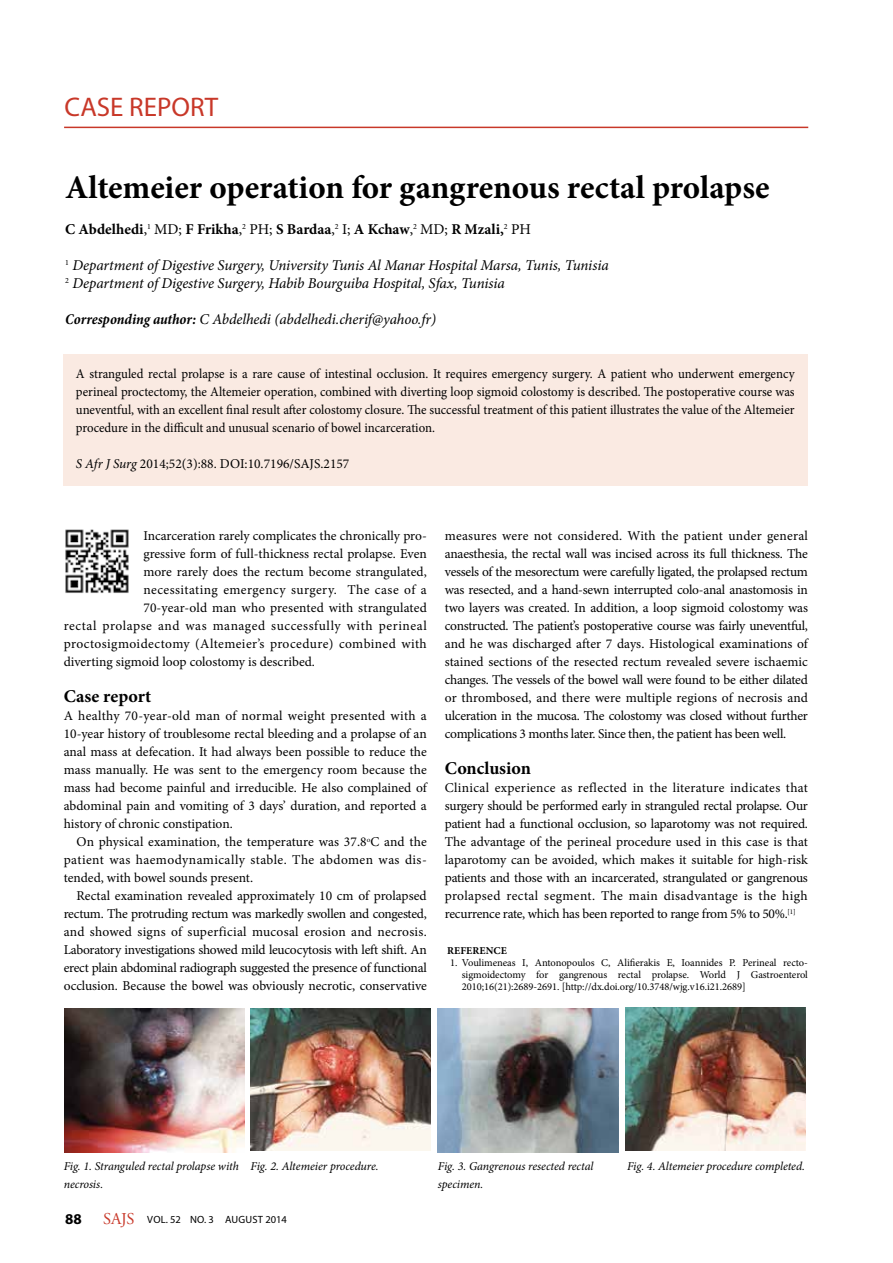
<style>
.page{position:relative;width:893px;height:1263px;background:#fff}
.page>*{position:absolute;margin:0;border:0;box-sizing:border-box;transform-origin:0 0}
.t1{font:700 33px "Minion Pro";letter-spacing:-.005em;color:#000}
.t2{font:27px "Myriad Pro";color:#c83829}
.t3{font:700 18px "Minion Pro";color:#000}
.t4{font:16.5px "Adobe Garamond Pro";color:#c83829}
.t5{font:italic 15px/18px "Minion Pro";letter-spacing:-.01em;color:#000}
.t6{font:700 15px "Minion Pro";color:#000}
.t7{font:700 15px "Myriad Pro";color:#000}
.t8{font:13.5px/18px "Minion Pro";color:#000;text-align:justify}
.t9{font:13.5px/18px "Minion Pro";color:#000;text-align:justify;scale:.95 1}
.t10{font:13.5px "Minion Pro";letter-spacing:.03em;color:#000}
.t11{font:13.5px "Minion Pro";letter-spacing:.04em;color:#000}
.t12{font:13.5px "Minion Pro";letter-spacing:.035em;color:#000}
.t13{font:italic 12px/18px "Minion Pro";letter-spacing:-.01em;color:#000}
.t14{font:10.5px/12px "Minion Pro";letter-spacing:-.005em;color:#000;text-align:justify}
.t15{font:10.5px "Myriad Pro";letter-spacing:.02em;color:#000}
.t16{font:700 10.5px "Minion Pro";letter-spacing:.01em;color:#000}
.s1{font-weight:400}
.s2{font-weight:700;font-stretch:condensed}
.s3{font-style:italic}
</style>
<div class="page">
<hr style="left:64px;top:127px;width:744px;height:1px;background:#c83829">
<div style="left:63px;top:355px;width:744px;height:131px;background:#faeae2"></div>
<img style="left:65px;top:529px;width:64px;height:64px">
<img style="left:65px;top:1009px;width:180px;height:143px">
<img style="left:251px;top:1008px;width:180px;height:143px">
<img style="left:438px;top:1008px;width:180px;height:144px">
<img style="left:625px;top:1007px;width:180px;height:144px">
<h2 class="t2" style="left:65px;top:90px;width:155px">CASE REPORT</h2>
<h1 class="t1" style="left:65px;top:164px;width:706px">Altemeier operation for gangrenous rectal prolapse</h1>
<p class="t6" style="left:65px;top:219px;width:467px">C Abdelhedi<span class="s1">,</span><sup>1</sup> <span class="s1">MD;</span> F Frikha<span class="s1">,</span><sup>2</sup> <span class="s1">PH;</span> S Bardaa<span class="s1">,</span><sup>2</sup> <span class="s1">I;</span> A Kchaw<span class="s1">,</span><sup>2</sup> <span class="s1">MD;</span> R Mzali,<sup>2</sup> <span class="s1">PH</span></p>
<p class="t5" style="left:65px;top:256px;width:545px"><sup>1</sup> Department of Digestive Surgery, University Tunis Al Manar Hospital Marsa, Tunis, Tunisia<br><sup>2</sup> Department of Digestive Surgery, Habib Bourguiba Hospital, Sfax, Tunisia</p>
<p class="t5" style="left:65px;top:310px;width:372px"><span class="s2">Corresponding author:</span> C Abdelhedi (abdelhedi.cherif@yahoo.fr)</p>
<p class="t9" style="left:76px;top:365px;width:758px">A stranguled rectal prolapse is a rare cause of intestinal occlusion. It requires emergency surgery. A patient who underwent emergency perineal proctectomy, the Altemeier operation, combined with diverting loop sigmoid colostomy is described. The postoperative course was uneventful, with an excellent final result after colostomy closure. The successful treatment of this patient illustrates the value of the Altemeier procedure in the difficult and unusual scenario of bowel incarceration.</p>
<p class="t8" style="left:76px;top:455px;width:275px"><span class="s3">S Afr J Surg</span> 2014;52(3):88. DOI:10.7196/SAJS.2157</p>
<p class="t8" style="left:143px;top:527px;width:285px">Incarceration rarely complicates the chronically pro-</p>
<p class="t8" style="left:143px;top:545px;width:285px">gressive form of full-thickness rectal prolapse. Even</p>
<p class="t8" style="left:143px;top:563px;width:285px">more rarely does the rectum become strangulated,</p>
<p class="t12" style="left:143px;top:581px;width:285px">necessitating emergency surgery. The case of a</p>
<p class="t8" style="left:143px;top:599px;width:285px">70-year-old man who presented with strangulated</p>
<p class="t11" style="left:64px;top:617px;width:365px">rectal prolapse and was managed successfully with perineal</p>
<p class="t10" style="left:64px;top:635px;width:365px">proctosigmoidectomy (Altemeier’s procedure) combined with</p>
<p class="t8" style="left:64px;top:653px;width:253px">diverting sigmoid loop colostomy is described.</p>
<h3 class="t3" style="left:64px;top:684px;width:89px">Case report</h3>
<p class="t8" style="left:64px;top:707px;width:365px">A healthy 70-year-old man of normal weight presented with a 10-year history of troublesome rectal bleeding and a prolapse of an anal mass at defecation. It had always been possible to reduce the mass manually. He was sent to the emergency room because the mass had become painful and irreducible. He also complained of abdominal pain and vomiting of 3 days’ duration, and reported a history of chronic constipation.</p>
<p class="t8" style="left:64px;top:833px;width:365px;text-indent:13px">On physical examination, the temperature was 37.8<sup>o</sup>C and the patient was haemodynamically stable. The abdomen was dis&shy;tended, with bowel sounds present.</p>
<p class="t8" style="left:64px;top:887px;width:365px;text-indent:13px">Rectal examination revealed approximately 10 cm of prolapsed rectum. The protruding rectum was markedly swollen and congested, and showed signs of superficial mucosal erosion and necrosis.<br>Laboratory investigations showed mild leucocytosis with left shift. An erect plain abdominal radiograph suggested the presence of functional occlusion. Because the bowel was obviously necrotic, conservative</p>
<p class="t8" style="left:445px;top:527px;width:365px">measures were not considered. With the patient under general anaesthesia, the rectal wall was incised across its full thickness. The vessels of the mesorectum were carefully ligated, the prolapsed rectum was resected, and a hand-sewn interrupted colo-anal anastomosis in two layers was created. In addition, a loop sigmoid colostomy was constructed. The patient’s postoperative course was fairly uneventful, and he was discharged after 7 days. Histological examinations of stained sections of the resected rectum revealed severe ischaemic changes. The vessels of the bowel wall were found to be either dilated or thrombosed, and there were multiple regions of necrosis and ulceration in the mucosa. The colostomy was closed without further complications 3 months later. Since then, the patient has been well.</p>
<h3 class="t3" style="left:445px;top:756px;width:88px">Conclusion</h3>
<p class="t8" style="left:445px;top:779px;width:365px">Clinical experience as reflected in the literature indicates that surgery should be performed early in stranguled rectal prolapse. Our patient had a functional occlusion, so laparotomy was not required.<br>The advantage of the perineal procedure used in this case is that laparotomy can be avoided, which makes it suitable for high-risk patients and those with an incarcerated, strangulated or gangrenous prolapsed rectal segment. The main disadvantage is the high recurrence rate, which has been reported to range from 5% to 50%.<sup>[1]</sup></p>
<p class="t16" style="left:447px;top:943px;width:61px">REFERENCE</p>
<p class="t14" style="left:462px;top:957px;width:348px;text-indent:-12px">1. Voulimeneas I, Antonopoulos C, Alifierakis E, Ioannides P. Perineal recto&shy;sigmoidectomy for gangrenous rectal prolapse. World J Gastroenterol 2010;16(21):2689-2691. [http://dx.doi.org/10.3748/wjg.v16.i21.2689]</p>
<p class="t13" style="left:64px;top:1157px;width:177px">Fig. 1. Stranguled rectal prolapse with necrosis.</p>
<p class="t13" style="left:251px;top:1157px;width:130px">Fig. 2. Altemeier procedure.</p>
<p class="t13" style="left:438px;top:1157px;width:157px">Fig. 3. Gangrenous resected rectal specimen.</p>
<p class="t13" style="left:627px;top:1157px;width:179px">Fig. 4. Altemeier procedure completed.</p>
<p class="t7" style="left:65px;top:1209px;width:18px">88</p>
<p class="t4" style="left:103px;top:1209px;width:33px">SAJS</p>
<p class="t15" style="left:147px;top:1213px;width:141px">VOL. 52 NO. 3 AUGUST 2014</p>
</div>
